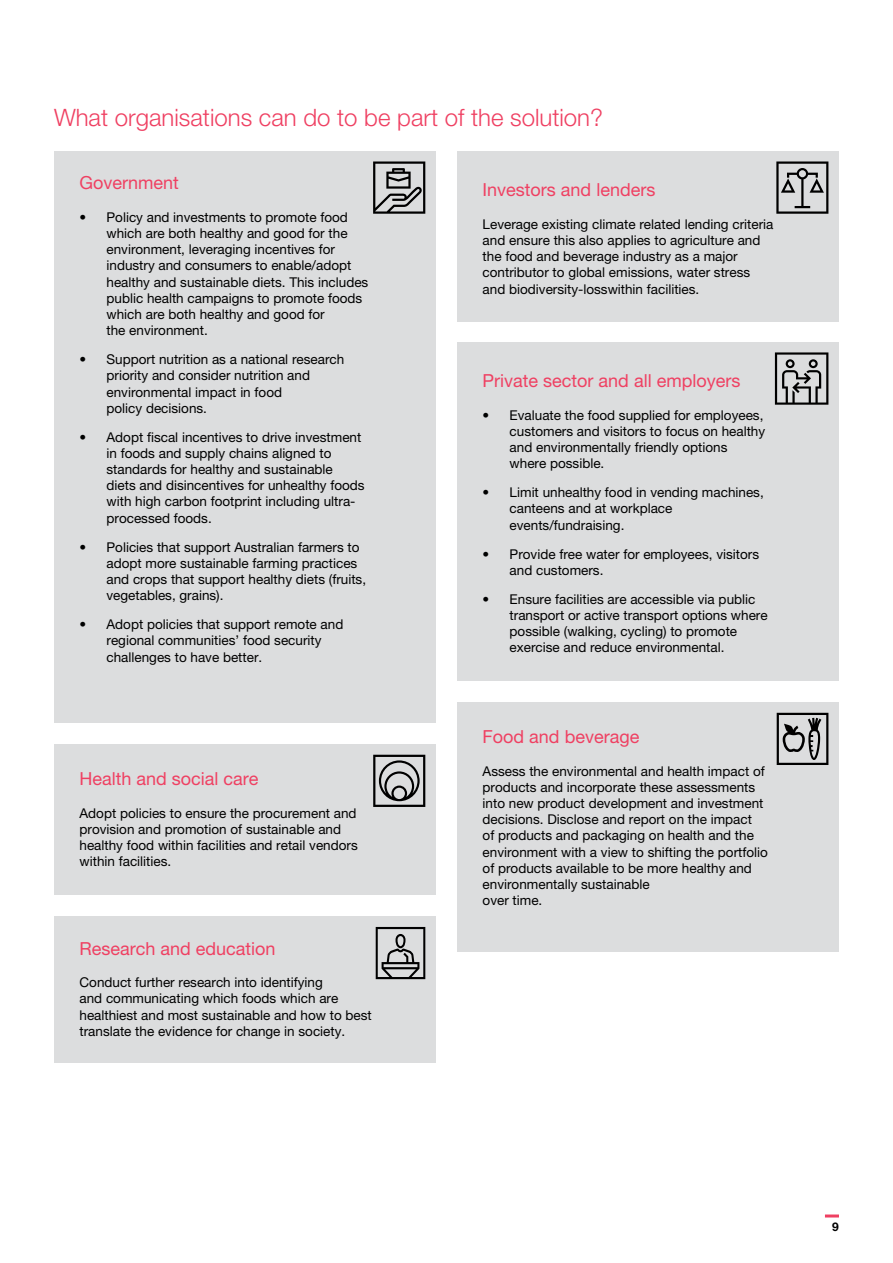
<style>
.page{position:relative;width:893px;height:1263px;background:#fff}
.page>*{position:absolute;margin:0;border:0;box-sizing:border-box;transform-origin:0 0}
.t1{font:300 24px "Helvetica Neue LT Pro";color:#ef4062}
.t2{font:18px "Helvetica Neue LT Pro";color:#ef4062}
.t3{font:13.5px/16.2px "Helvetica Neue LT Pro";color:#000}
.t4{font:700 12px "Helvetica Neue LT Pro";color:#000}
</style>
<div class="page">
<hr style="left:825px;top:1214px;width:14px;height:3px;background:#ef4062">
<div style="left:54px;top:916px;width:382px;height:147px;background:#dcddde"></div>
<div style="left:54px;top:744px;width:382px;height:151px;background:#dcddde"></div>
<div style="left:457px;top:151px;width:382px;height:170px;background:#dcddde"></div>
<div style="left:457px;top:342px;width:382px;height:339px;background:#dcddde"></div>
<div style="left:54px;top:151px;width:382px;height:572px;background:#dcddde"></div>
<div style="left:457px;top:702px;width:382px;height:250px;background:#dcddde"></div>
<svg style="left:373px;top:161px;width:52px;height:53px"></svg>
<svg style="left:776px;top:161px;width:52px;height:53px"></svg>
<svg style="left:775px;top:352px;width:53px;height:53px"></svg>
<svg style="left:777px;top:713px;width:51px;height:52px"></svg>
<svg style="left:373px;top:755px;width:52px;height:52px"></svg>
<svg style="left:376px;top:927px;width:49px;height:52px"></svg>
<h1 class="t1" style="left:54px;top:103px;width:551px">What organisations can do to be part of the solution?</h1>
<h2 class="t2" style="left:80px;top:172px;width:101px">Government</h2>
<p class="t3" style="left:107px;top:209px;width:263px;text-indent:-27px">• Policy and investments to promote food which are both healthy and good for the environment, leveraging incentives for industry and consumers to enable/adopt healthy and sustainable diets. This includes public health campaigns to promote foods which are both healthy and good for<br>the environment.</p>
<p class="t3" style="left:107px;top:351px;width:239px;text-indent:-27px">• Support nutrition as a national research priority and consider nutrition and environmental impact in food<br>policy decisions.</p>
<p class="t3" style="left:107px;top:429px;width:260px;text-indent:-27px">• Adopt fiscal incentives to drive investment in foods and supply chains aligned to standards for healthy and sustainable diets and disincentives for unhealthy foods with high carbon footprint including ultra&shy;processed foods.</p>
<p class="t3" style="left:107px;top:538px;width:261px;text-indent:-27px">• Policies that support Australian farmers to adopt more sustainable farming practices and crops that support healthy diets (fruits, vegetables, grains).</p>
<p class="t3" style="left:107px;top:616px;width:238px;text-indent:-27px">• Adopt policies that support remote and regional communities’ food security challenges to have better.</p>
<h2 class="t2" style="left:80px;top:768px;width:181px">Health and social care</h2>
<p class="t3" style="left:80px;top:804px;width:280px">Adopt policies to ensure the procurement and provision and promotion of sustainable and healthy food within facilities and retail vendors within facilities.</p>
<h2 class="t2" style="left:80px;top:938px;width:198px">Research and education</h2>
<p class="t3" style="left:80px;top:974px;width:294px">Conduct further research into identifying<br>and communicating which foods which are healthiest and most sustainable and how to best translate the evidence for change in society.</p>
<h2 class="t2" style="left:483px;top:179px;width:174px">Investors and lenders</h2>
<p class="t3" style="left:483px;top:216px;width:292px">Leverage existing climate related lending criteria and ensure this also applies to agriculture and the food and beverage industry as a major contributor to global emissions, water stress and biodiversity-losswithin facilities.</p>
<h2 class="t2" style="left:483px;top:370px;width:259px">Private sector and all employers</h2>
<p class="t3" style="left:510px;top:407px;width:257px;text-indent:-27px">• Evaluate the food supplied for employees, customers and visitors to focus on healthy and environmentally friendly options where possible.</p>
<p class="t3" style="left:510px;top:484px;width:256px;text-indent:-27px">• Limit unhealthy food in vending machines, canteens and at workplace events/fundraising.</p>
<p class="t3" style="left:510px;top:545px;width:251px;text-indent:-27px">• Provide free water for employees, visitors and customers.</p>
<p class="t3" style="left:510px;top:591px;width:260px;text-indent:-27px">• Ensure facilities are accessible via public transport or active transport options where possible (walking, cycling) to promote exercise and reduce environmental.</p>
<h2 class="t2" style="left:483px;top:726px;width:158px">Food and beverage</h2>
<p class="t3" style="left:483px;top:762px;width:287px">Assess the environmental and health impact of products and incorporate these assessments into new product development and investment decisions. Disclose and report on the impact<br>of products and packaging on health and the environment with a view to shifting the portfolio of products available to be more healthy and environmentally sustainable<br>over time.</p>
<p class="t4" style="left:832px;top:1219px;width:8px">9</p>
</div>
